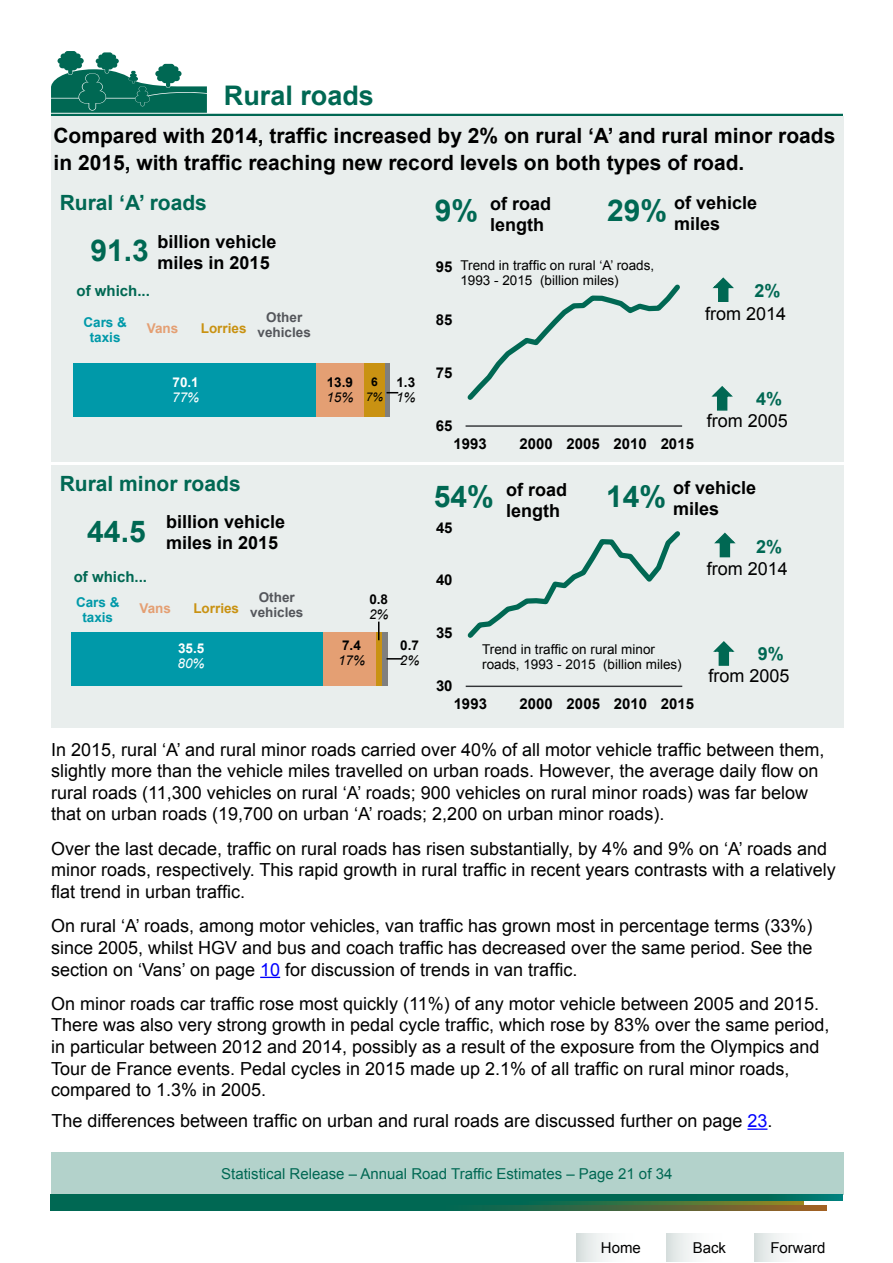
<style>
.page{position:relative;width:893px;height:1263px;background:#fff}
.page>*{position:absolute;margin:0;border:0;box-sizing:border-box;transform-origin:0 0}
.t1{font:700 30px "Arial";color:#006853}
.t2{font:700 27px "Arial";color:#006853}
.t3{font:700 21px/27px "Arial";color:#000}
.t4{font:700 21px "Arial";color:#006853}
.t5{font:18px/21.6px "Arial";color:#000}
.t6{font:700 18px/21px "Arial";color:#000}
.t7{font:700 18px "Arial";color:#006853}
.t8{font:15px "Arial";color:#006853}
.t9{font:700 15px "Arial";color:#000}
.t10{font:700 15px "Arial";color:#006853}
.t11{font:15px "Arial";color:#000}
.t12{font:13.5px/15px "Arial";color:#000}
.t13{font:700 13.5px/15px "Arial";color:#54565b;text-align:center}
.t14{font:700 13.5px/15px "Arial";color:#0099a9;text-align:center}
.t15{font:700 13.5px "Arial";color:#000}
.t16{font:700 13.5px "Arial";color:#c99212}
.t17{font:italic 13.5px "Arial";color:#000}
.t18{font:700 13.5px "Arial";color:#e49f73}
.t19{font:700 13.5px "Arial";color:#fff}
.t20{font:italic 13.5px "Arial";color:#fff}
.t21{font:italic 12px "Arial";color:#000}
.t22{font:700 12px "Arial";color:#000}
.s1{font-size:30px;color:#006853}
.s2{color:#00f}
</style>
<div class="page">
<div style="left:51px;top:1152px;width:792px;height:43px;background:#b3d2cb"></div>
<svg style="left:50px;top:1200px;width:753px;height:6px;background:#176b4b"></svg>
<svg style="left:50px;top:1206px;width:777px;height:5px;background:#256647"></svg>
<svg style="left:50px;top:1195px;width:792px;height:5px;background:#006955"></svg>
<svg style="left:51px;top:51px;width:156px;height:62px"></svg>
<hr style="left:51px;top:114px;width:792px;height:3px;background:#006853">
<svg style="left:260px;top:977px;width:20px;height:1px"></svg>
<hr style="left:747px;top:1128px;width:20px;height:2px;background:#00f">
<div style="left:51px;top:116px;width:792px;height:345px;background:#e9eeed"></div>
<div style="left:73px;top:363px;width:243px;height:54px;background:#0099a9"></div>
<div style="left:316px;top:363px;width:48px;height:54px;background:#e49f73"></div>
<div style="left:364px;top:363px;width:21px;height:54px;background:#c99212"></div>
<hr style="left:385px;top:363px;width:4px;height:54px;background:#7f7f7f">
<svg style="left:712px;top:277px;width:22px;height:25px"></svg>
<svg style="left:711px;top:386px;width:22px;height:24px"></svg>
<hr style="left:466px;top:425px;width:216px;height:2px;background:#323437">
<svg style="left:467px;top:284px;width:213px;height:116px"></svg>
<svg style="left:386px;top:392px;width:12px;height:1px"></svg>
<div style="left:51px;top:465px;width:792px;height:262px;background:#e9eeed"></div>
<div style="left:71px;top:632px;width:252px;height:54px;background:#0099a9"></div>
<div style="left:323px;top:632px;width:53px;height:54px;background:#e49f73"></div>
<div style="left:376px;top:632px;width:6px;height:54px;background:#c99212"></div>
<div style="left:382px;top:632px;width:5px;height:54px;background:#7f7f7f"></div>
<hr style="left:466px;top:686px;width:216px;height:1px;background:#323437">
<svg style="left:467px;top:531px;width:213px;height:107px"></svg>
<svg style="left:714px;top:532px;width:21px;height:25px"></svg>
<svg style="left:713px;top:641px;width:21px;height:25px"></svg>
<svg style="left:378px;top:622px;width:1px;height:18px"></svg>
<svg style="left:386px;top:658px;width:17px;height:1px"></svg>
<div style="left:754px;top:1234px;width:88px;height:28px;background:linear-gradient(to right,#e5eaea,#fff)"></div>
<div style="left:665px;top:1234px;width:89px;height:28px;background:linear-gradient(to right,#e4eae9,#fff)"></div>
<div style="left:577px;top:1234px;width:88px;height:28px;background:linear-gradient(to right,#e5eae9,#fff)"></div>
<h2 class="t2" style="left:224px;top:78px;width:152px">Rural roads</h2>
<h3 class="t3" style="left:53px;top:123px;width:783px">Compared with 2014, traffic increased by 2% on rural ‘A’ and rural minor roads in 2015, with traffic reaching new record levels on both types of road.</h3>
<p class="t4" style="left:60px;top:188px;width:149px">Rural ‘A’ roads</p>
<p class="t6" style="left:158px;top:232px;width:121px">billion vehicle miles in 2015</p>
<h1 class="t1" style="left:90px;top:231px;width:60px">91.3</h1>
<p class="t10" style="left:77px;top:281px;width:75px">of which...</p>
<p class="t18" style="left:147px;top:319px;width:33px">Vans</p>
<p class="t16" style="left:201px;top:319px;width:47px">Lorries</p>
<p class="t13" style="left:258px;top:310px;width:55px">Other vehicles</p>
<p class="t14" style="left:83px;top:315px;width:45px">Cars &amp; taxis</p>
<p class="t6" style="left:490px;top:194px;width:63px;text-indent:-55px"><span class="s1">9%</span> of road length</p>
<p class="t6" style="left:674px;top:192px;width:85px;text-indent:-67px"><span class="s1">29%</span> of vehicle miles</p>
<p class="t9" style="left:436px;top:257px;width:18px">95</p>
<p class="t12" style="left:460px;top:258px;width:195px">Trend in traffic on rural ‘A’ roads,<br>1993 - 2015 (billion miles)</p>
<p class="t9" style="left:436px;top:310px;width:18px">85</p>
<p class="t7" style="left:754px;top:279px;width:28px">2%</p>
<p class="t5" style="left:705px;top:303px;width:83px">from 2014</p>
<p class="t19" style="left:173px;top:373px;width:28px">70.1</p>
<p class="t20" style="left:172px;top:388px;width:29px">77%</p>
<p class="t15" style="left:327px;top:373px;width:28px">13.9</p>
<p class="t17" style="left:326px;top:388px;width:29px">15%</p>
<p class="t22" style="left:371px;top:373px;width:8px">6</p>
<p class="t21" style="left:366px;top:389px;width:19px">7%</p>
<p class="t15" style="left:396px;top:373px;width:20px">1.3</p>
<p class="t17" style="left:396px;top:388px;width:21px">1%</p>
<p class="t9" style="left:436px;top:363px;width:18px">75</p>
<p class="t7" style="left:756px;top:386px;width:28px">4%</p>
<p class="t9" style="left:436px;top:415px;width:18px">65</p>
<p class="t5" style="left:707px;top:410px;width:83px">from 2005</p>
<p class="t9" style="left:453px;top:433px;width:35px">1993</p>
<p class="t9" style="left:519px;top:433px;width:176px">2000 2005 2010 2015</p>
<p class="t4" style="left:60px;top:469px;width:182px">Rural minor roads</p>
<p class="t6" style="left:87px;top:511px;width:199px;text-indent:79px">billion vehicle<br><sup>44.5</sup> miles in 2015</p>
<p class="t10" style="left:74px;top:566px;width:75px">of which...</p>
<p class="t14" style="left:76px;top:595px;width:45px">Cars &amp; taxis</p>
<p class="t18" style="left:139px;top:599px;width:33px">Vans</p>
<p class="t16" style="left:193px;top:599px;width:47px">Lorries</p>
<p class="t13" style="left:250px;top:590px;width:55px">Other vehicles</p>
<p class="t15" style="left:369px;top:590px;width:20px">0.8</p>
<p class="t17" style="left:369px;top:605px;width:21px">2%</p>
<p class="t6" style="left:506px;top:480px;width:63px;text-indent:-72px"><span class="s1">54%</span> of road length</p>
<p class="t6" style="left:673px;top:478px;width:85px;text-indent:-67px"><span class="s1">14%</span> of vehicle miles</p>
<p class="t9" style="left:436px;top:517px;width:18px">45</p>
<p class="t9" style="left:436px;top:570px;width:18px">40</p>
<p class="t7" style="left:756px;top:534px;width:28px">2%</p>
<p class="t5" style="left:707px;top:558px;width:83px">from 2014</p>
<p class="t19" style="left:178px;top:639px;width:28px">35.5</p>
<p class="t20" style="left:178px;top:655px;width:29px">80%</p>
<p class="t15" style="left:342px;top:636px;width:20px">7.4</p>
<p class="t17" style="left:338px;top:652px;width:29px">17%</p>
<p class="t15" style="left:400px;top:636px;width:20px">0.7</p>
<p class="t17" style="left:400px;top:652px;width:21px">2%</p>
<p class="t9" style="left:436px;top:623px;width:18px">35</p>
<p class="t9" style="left:436px;top:676px;width:18px">30</p>
<p class="t12" style="left:482px;top:642px;width:201px">Trend in traffic on rural minor roads, 1993 - 2015 (billion miles)</p>
<p class="t7" style="left:758px;top:642px;width:28px">9%</p>
<p class="t5" style="left:708px;top:665px;width:83px">from 2005</p>
<p class="t9" style="left:454px;top:694px;width:35px">1993</p>
<p class="t9" style="left:520px;top:694px;width:176px">2000 2005 2010 2015</p>
<p class="t5" style="left:51px;top:739px;width:775px">In 2015, rural ‘A’ and rural minor roads carried over 40% of all motor vehicle traffic between them, slightly more than the vehicle miles travelled on urban roads. However, the average daily flow on rural roads (11,300 vehicles on rural ‘A’ roads; 900 vehicles on rural minor roads) was far below that on urban roads (19,700 on urban ‘A’ roads; 2,200 on urban minor roads).</p>
<p class="t5" style="left:51px;top:838px;width:786px">Over the last decade, traffic on rural roads has risen substantially, by 4% and 9% on ‘A’ roads and minor roads, respectively. This rapid growth in rural traffic in recent years contrasts with a relatively flat trend in urban traffic.</p>
<p class="t5" style="left:51px;top:915px;width:763px;text-align:justify">On rural ‘A’ roads, among motor vehicles, van traffic has grown most in percentage terms (33%) since 2005, whilst HGV and bus and coach traffic has decreased over the same period. See the section on ‘Vans’ on page <span class="s2">10</span> for discussion of trends in van traffic.</p>
<p class="t5" style="left:51px;top:993px;width:780px">On minor roads car traffic rose most quickly (11%) of any motor vehicle between 2005 and 2015.<br>There was also very strong growth in pedal cycle traffic, which rose by 83% over the same period, in particular between 2012 and 2014, possibly as a result of the exposure from the Olympics and Tour de France events. Pedal cycles in 2015 made up 2.1% of all traffic on rural minor roads, compared to 1.3% in 2005.</p>
<p class="t5" style="left:51px;top:1110px;width:723px">The differences between traffic on urban and rural roads are discussed further on page <span class="s2">23</span>.</p>
<p class="t8" style="left:221px;top:1164px;width:453px">Statistical Release – Annual Road Traffic Estimates – Page 21 of 34</p>
<p class="t11" style="left:601px;top:1238px;width:42px">Home</p>
<p class="t11" style="left:693px;top:1238px;width:35px">Back</p>
<p class="t11" style="left:770px;top:1238px;width:57px">Forward</p>
</div>
